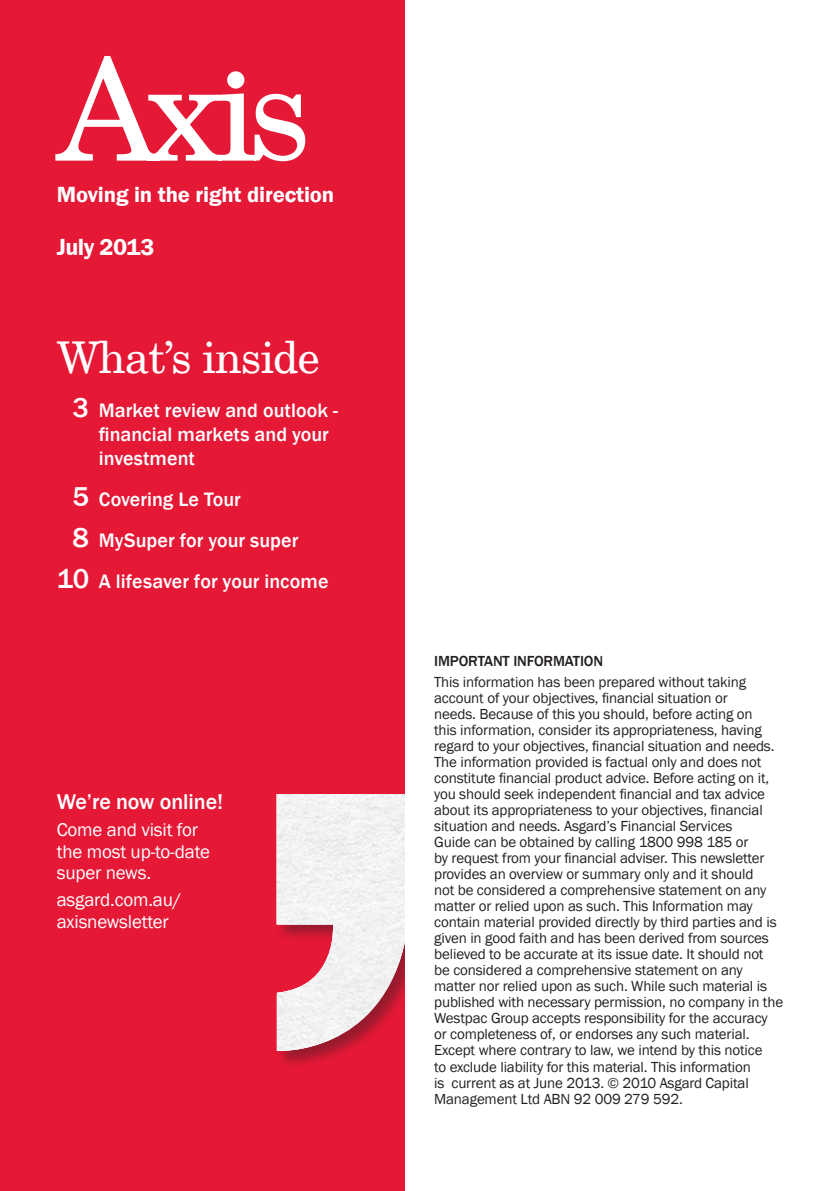
<style>
.page{position:relative;width:840px;height:1191px;background:#fff}
.page>*{position:absolute;margin:0;border:0;box-sizing:border-box;transform-origin:0 0}
.t1{font:43.8px "New Century Schlbk LT Std";letter-spacing:-.02em;color:#fff}
.t2{font:24px "Franklin Gothic Demi";letter-spacing:-.02em;color:#fff}
.t3{font:22.6px "Franklin Gothic Demi";letter-spacing:-.005em;color:#fff}
.t4{font:500 22px "Franklin Gothic";letter-spacing:-.005em;color:#fff}
.t5{font:500 20px/24px "Franklin Gothic";color:#fff}
.t6{font:19px/21.4px "Franklin Gothic";letter-spacing:-.01em;color:#fff}
.t7{font:15px/16px "Franklin Gothic";letter-spacing:-.01em;color:#231f20}
.t8{font:500 15px "Franklin Gothic";letter-spacing:-.01em;color:#231f20}
.s1{font-size:28px}
</style>
<div class="page">
<div style="left:0;top:0;width:405px;height:1191px;background:#e51836"></div>
<div style="left:275px;top:792px;width:149px;height:276px;background:#231f20;opacity:.4"></div>
<img style="left:276px;top:794px;width:129px;height:259px">
<svg style="left:55px;top:56px;width:250px;height:105px"></svg>
<div style="left:215px;top:50px;width:40px;height:43px;background:#e51836"></div>
<div style="left:227px;top:71px;width:17px;height:18px;background:#fff;border-radius:50%"></div>
<div style="left:405px;top:0;width:29px;height:1191px;background:#fff"></div>
<h3 class="t3" style="left:57px;top:180px;width:279px">Moving in the right direction</h3>
<h2 class="t2" style="left:57px;top:232px;width:99px">July 2013</h2>
<h1 class="t1" style="left:57px;top:330px;width:264px">What’s inside</h1>
<h3 class="t5" style="left:99px;top:398px;width:240px;text-indent:-26px"><span class="s1">3</span> Market review and outlook - financial markets and your investment</h3>
<h3 class="t5" style="left:72px;top:487px;width:170px"><span class="s1">5</span> Covering Le Tour</h3>
<h3 class="t5" style="left:72px;top:528px;width:227px"><span class="s1">8</span> MySuper for your super</h3>
<h3 class="t5" style="left:57px;top:569px;width:273px"><span class="s1">10</span> A lifesaver for your income</h3>
<h3 class="t4" style="left:57px;top:788px;width:168px">We’re now online!</h3>
<p class="t6" style="left:57px;top:820px;width:155px">Come and visit for the most up-to-date super news.</p>
<p class="t6" style="left:57px;top:889px;width:126px">asgard.com.au/ axisnewsletter</p>
<p class="t8" style="left:434px;top:651px;width:170px">IMPORTANT INFORMATION</p>
<p class="t7" style="left:434px;top:674px;width:350px">This information has been prepared without taking account of your objectives, financial situation or<br>needs. Because of this you should, before acting on<br>this information, consider its appropriateness, having regard to your objectives, financial situation and needs.<br>The information provided is factual only and does not constitute financial product advice. Before acting on it, you should seek independent financial and tax advice about its appropriateness to your objectives, financial situation and needs. Asgard’s Financial Services<br>Guide can be obtained by calling 1800 998 185 or<br>by request from your financial adviser. This newsletter provides an overview or summary only and it should<br>not be considered a comprehensive statement on any matter or relied upon as such. This Information may contain material provided directly by third parties and is given in good faith and has been derived from sources believed to be accurate at its issue date. It should not<br>be considered a comprehensive statement on any matter nor relied upon as such. While such material is published with necessary permission, no company in the Westpac Group accepts responsibility for the accuracy or completeness of, or endorses any such material.<br>Except where contrary to law, we intend by this notice<br>to exclude liability for this material. This information<br>is current as at June 2013. © 2010 Asgard Capital Management Ltd ABN 92 009 279 592.</p>
</div>
